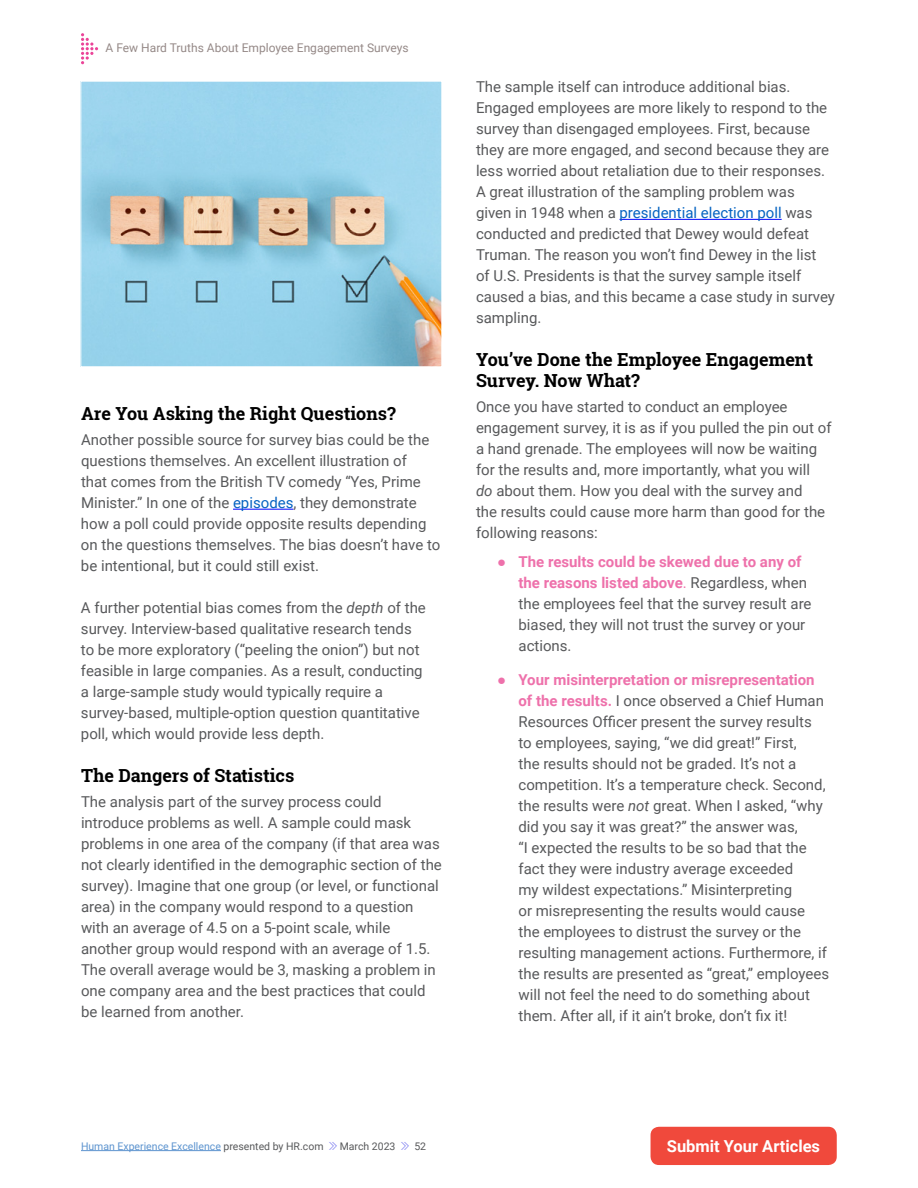
<style>
.page{position:relative;width:918px;height:1188px;background:#fff}
.page>*{position:absolute;margin:0;border:0;box-sizing:border-box;transform-origin:0 0}
.t1{font:700 18px/21px "Roboto Slab";color:#000}
.t2{font:700 16.5px "Roboto";color:#fff}
.t3{font:15px/21px "Roboto";color:#58595b}
.t4{font:12px "Roboto";color:#958987}
.t5{font:10.5px "Roboto";color:#5d94cf}
.t6{font:10.5px "Roboto";color:#58595b}
.s1{color:#0563c1}
.s2{font-style:italic}
.s3{font-family:"Times New Roman";font-weight:700;color:#ee71ab}
.s4{font-weight:700;color:#ee71ab}
.s5{color:#ee71ab}
.s6{color:#58595b}
</style>
<div class="page">
<hr style="left:81px;top:1150px;width:140px;height:1px;background:#5d94cf">
<svg style="left:329px;top:1142px;width:8px;height:8px"></svg>
<svg style="left:401px;top:1142px;width:8px;height:8px"></svg>
<div style="left:651px;top:1127px;width:186px;height:38px;background:#f0493c;border-radius:9px"></div>
<hr style="left:233px;top:509px;width:60px;height:1px;background:#00f">
<hr style="left:620px;top:219px;width:162px;height:1px;background:#00f">
<svg style="left:81px;top:33px;width:17px;height:31px"></svg>
<img style="left:83px;top:83px;width:357px;height:282px">
<div style="left:81px;top:81px;width:361px;height:286px;border:1px solid #fff"></div>
<p class="t4" style="left:106px;top:39px;width:305px">A Few Hard Truths About Employee Engagement Surveys</p>
<p class="t1" style="left:81px;top:403px;width:316px">Are You Asking the Right Questions?</p>
<p class="t3" style="left:81px;top:429px;width:361px">Another possible source for survey bias could be the questions themselves. An excellent illustration of<br>that comes from the British TV comedy “Yes, Prime Minister.” In one of the <span class="s1">episodes</span>, they demonstrate how a poll could provide opposite results depending on the questions themselves. The bias doesn’t have to be intentional, but it could still exist.</p>
<p class="t3" style="left:81px;top:597px;width:346px">A further potential bias comes from the <span class="s2">depth</span> of the survey. Interview-based qualitative research tends to be more exploratory (“peeling the onion”) but not feasible in large companies. As a result, conducting a large-sample study would typically require a survey-based, multiple-option question quantitative poll, which would provide less depth.</p>
<p class="t1" style="left:81px;top:764px;width:215px">The Dangers of Statistics</p>
<p class="t3" style="left:81px;top:790px;width:362px">The analysis part of the survey process could introduce problems as well. A sample could mask problems in one area of the company (if that area was not clearly identified in the demographic section of the survey). Imagine that one group (or level, or functional area) in the company would respond to a question with an average of 4.5 on a 5-point scale, while another group would respond with an average of 1.5.<br>The overall average would be 3, masking a problem in one company area and the best practices that could be learned from another.</p>
<p class="t3" style="left:476px;top:76px;width:361px">The sample itself can introduce additional bias.<br>Engaged employees are more likely to respond to the survey than disengaged employees. First, because they are more engaged, and second because they are less worried about retaliation due to their responses.<br>A great illustration of the sampling problem was<br>given in 1948 when a <span class="s1">presidential election poll</span> was conducted and predicted that Dewey would defeat Truman. The reason you won’t find Dewey in the list<br>of U.S. Presidents is that the survey sample itself caused a bias, and this became a case study in survey sampling.</p>
<p class="t1" style="left:476px;top:348px;width:339px">You’ve Done the Employee Engagement<br>Survey. Now What?</p>
<p class="t3" style="left:476px;top:395px;width:357px">Once you have started to conduct an employee engagement survey, it is as if you pulled the pin out of a hand grenade. The employees will now be waiting for the results and, more importantly, what you will<br><span class="s2">do</span> about them. How you deal with the survey and<br>the results could cause more harm than good for the following reasons:</p>
<p class="t3" style="left:519px;top:551px;width:295px;text-indent:-21px"><span class="s3">●</span> <span class="s4">The results could be skewed due to any of the reasons listed above</span><span class="s5">.</span> Regardless, when the employees feel that the survey result are biased, they will not trust the survey or your actions.</p>
<p class="t3" style="left:519px;top:669px;width:312px;text-indent:-21px"><span class="s3">●</span> <span class="s4">Your misinterpretation or misrepresentation of the results.</span> I once observed a Chief Human Resources Officer present the survey results<br>to employees, saying, “we did great!” First,<br>the results should not be graded. It’s not a competition. It’s a temperature check. Second, the results were <span class="s2">not</span> great. When I asked, “why did you say it was great?” the answer was,<br>“I expected the results to be so bad that the fact they were industry average exceeded<br>my wildest expectations.” Misinterpreting<br>or misrepresenting the results would cause the employees to distrust the survey or the resulting management actions. Furthermore, if the results are presented as “great,” employees will not feel the need to do something about them. After all, if it ain’t broke, don’t fix it!</p>
<p class="t5" style="left:81px;top:1139px;width:244px">Human Experience Excellence <span class="s6">presented by HR.com</span></p>
<p class="t6" style="left:340px;top:1139px;width:57px">March 2023</p>
<p class="t6" style="left:414px;top:1139px;width:13px">52</p>
<p class="t2" style="left:667px;top:1135px;width:155px">Submit Your Articles</p>
</div>
